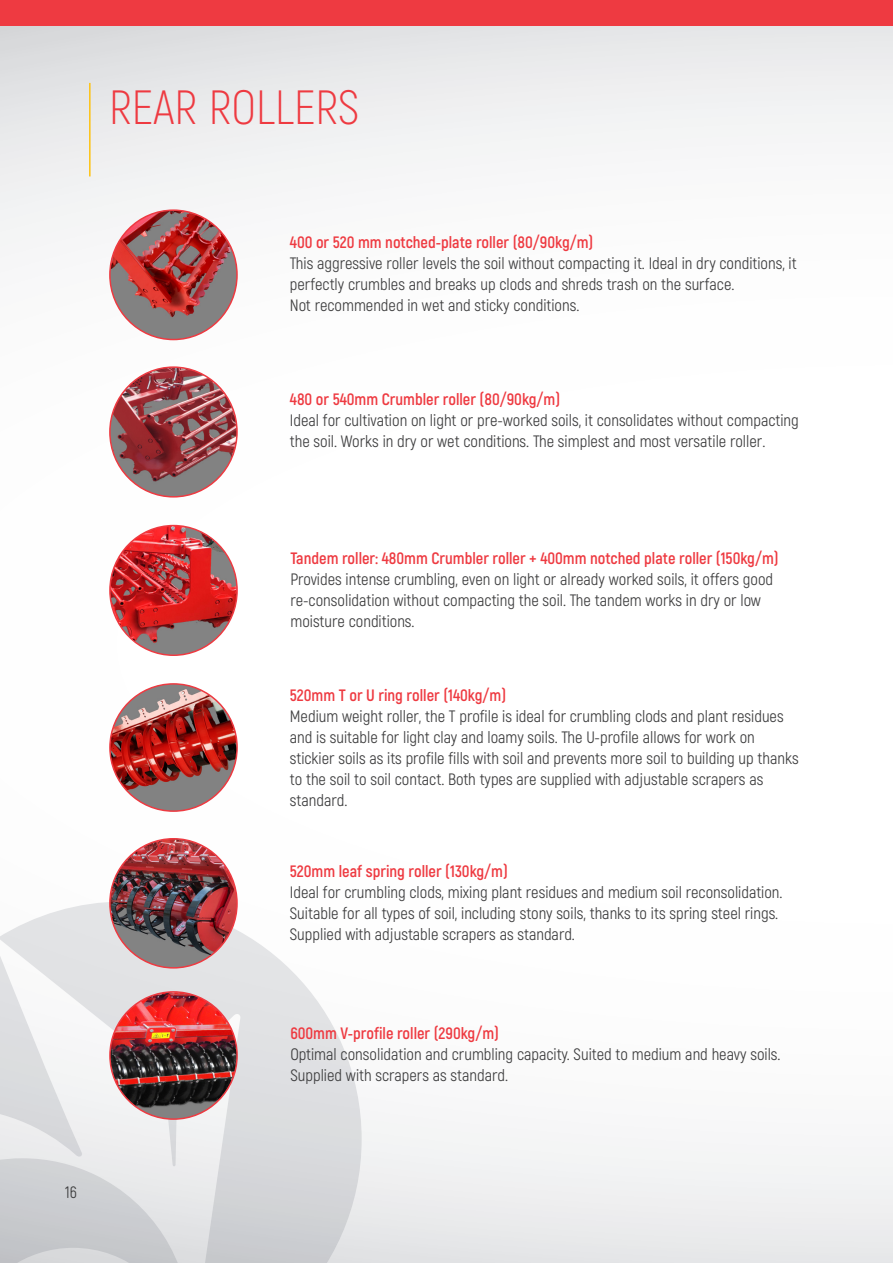
<style>
.page{position:relative;width:893px;height:1263px;background:#fff}
.page>*{position:absolute;margin:0;border:0;box-sizing:border-box;transform-origin:0 0}
.t1{font:300 48px "Akrobat";color:#ee3a41}
.ESPANOL{font:16.5px/21px "Akrobat";color:#3e3e3f}
.ESPANOL-2{font:700 16.5px "Akrobat";color:#ee3a41}
.s1{font-weight:700;color:#ee3a41}
</style>
<div class="page">
<img style="left:0;top:26px;width:893px;height:1237px">
<svg style="left:0;top:901px;width:362px;height:362px"></svg>
<div style="left:0;top:0;width:893px;height:26px;background:#ee3a41"></div>
<img style="left:110px;top:210px;width:127px;height:129px">
<img style="left:110px;top:367px;width:127px;height:130px">
<img style="left:110px;top:839px;width:127px;height:129px">
<div style="left:110px;top:684px;width:127px;height:127px;background:#828282;border-radius:50%"></div>
<img style="left:110px;top:684px;width:127px;height:109px">
<img style="left:110px;top:992px;width:127px;height:127px;border-radius:64px">
<img style="left:110px;top:525px;width:127px;height:130px">
<hr style="left:89px;top:83px;width:2px;height:93px;background:#fec210">
<p class="t1" style="left:109px;top:79px;width:252px">REAR ROLLERS</p>
<p class="ESPANOL" style="left:65px;top:1182px;width:13px">16</p>
<p class="ESPANOL-2" style="left:290px;top:232px;width:305px">400 or 520 mm notched-plate roller (80/90kg/m)</p>
<p class="ESPANOL" style="left:290px;top:252px;width:508px">This aggressive roller levels the soil without compacting it. Ideal in dry conditions, it perfectly crumbles and breaks up clods and shreds trash on the surface.</p>
<p class="ESPANOL" style="left:290px;top:294px;width:291px">Not recommended in wet and sticky conditions.</p>
<p class="ESPANOL-2" style="left:290px;top:389px;width:272px">480 or 540mm Crumbler roller (80/90kg/m)</p>
<p class="ESPANOL" style="left:290px;top:410px;width:510px">Ideal for cultivation on light or pre-worked soils, it consolidates without compacting the soil. Works in dry or wet conditions. The simplest and most versatile roller.</p>
<p class="ESPANOL" style="left:290px;top:548px;width:490px"><span class="s1">Tandem roller: 480mm Crumbler roller + 400mm notched plate roller (150kg/m)<br></span>Provides intense crumbling, even on light or already worked soils, it offers good re-consolidation without compacting the soil. The tandem works in dry or low moisture conditions.</p>
<p class="ESPANOL-2" style="left:290px;top:685px;width:218px">520mm T or U ring roller (140kg/m)</p>
<p class="ESPANOL" style="left:290px;top:705px;width:510px">Medium weight roller, the T profile is ideal for crumbling clods and plant residues and is suitable for light clay and loamy soils. The U-profile allows for work on stickier soils as its profile fills with soil and prevents more soil to building up thanks to the soil to soil contact. Both types are supplied with adjustable scrapers as standard.</p>
<p class="ESPANOL-2" style="left:290px;top:860px;width:220px">520mm leaf spring roller (130kg/m)</p>
<p class="ESPANOL" style="left:290px;top:881px;width:494px">Ideal for crumbling clods, mixing plant residues and medium soil reconsolidation.<br>Suitable for all types of soil, including stony soils, thanks to its spring steel rings.<br>Supplied with adjustable scrapers as standard.</p>
<p class="ESPANOL-2" style="left:290px;top:1023px;width:210px">600mm V-profile roller (290kg/m)</p>
<p class="ESPANOL" style="left:290px;top:1044px;width:492px">Optimal consolidation and crumbling capacity. Suited to medium and heavy soils.<br>Supplied with scrapers as standard.</p>
</div>
